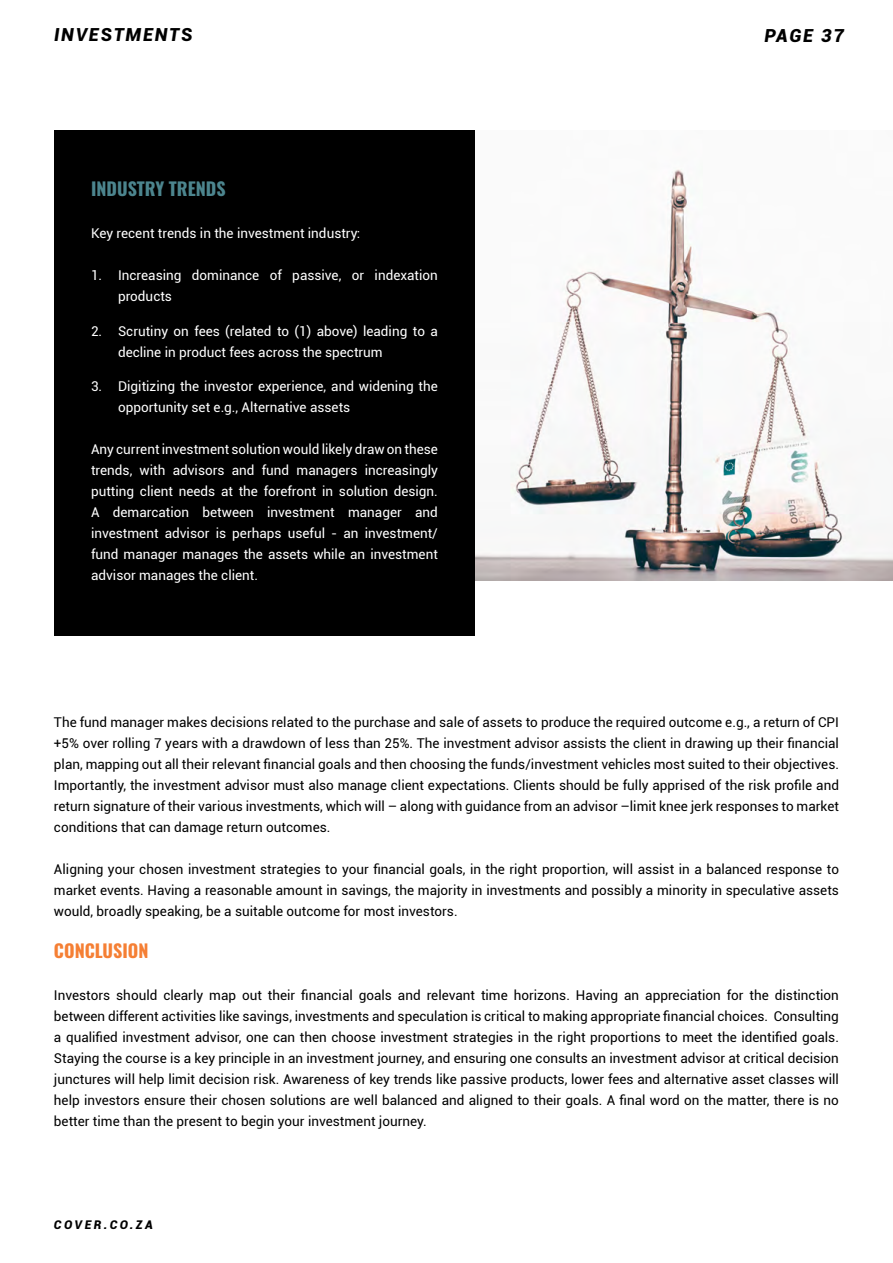
<style>
.page{position:relative;width:893px;height:1263px;background:#fff}
.page>*{position:absolute;margin:0;border:0;box-sizing:border-box;transform-origin:0 0}
.t1{font:italic 900 18px "Roboto";letter-spacing:.1em;color:#000}
.t2{font:700 18px "Oswald";color:#4c858e}
.t3{font:700 18px "Oswald";color:#f57f34}
.t4{font:13.5px/21px "Roboto";color:#000;text-align:justify}
.t5{font:13.5px/21px "Roboto";color:#fff}
.t6{font:italic 900 12px "Roboto";letter-spacing:.2em;color:#000}
</style>
<div class="page">
<img style="left:475px;top:169px;width:418px;height:411px">
<div style="left:54px;top:130px;width:421px;height:506px;background:#000"></div>
<h1 class="t1" style="left:54px;top:21px;width:140px">INVESTMENTS</h1>
<h1 class="t2" style="left:91px;top:180px;width:136px">INDUSTRY TRENDS</h1>
<p class="t5" style="left:91px;top:222px;width:271px">Key recent trends in the investment industry:</p>
<p class="t5" style="left:118px;top:264px;width:321px;text-indent:-27px">1. Increasing dominance of passive, or indexation products</p>
<p class="t5" style="left:118px;top:320px;width:321px;text-indent:-27px">2. Scrutiny on fees (related to (1) above) leading to a decline in product fees across the spectrum</p>
<p class="t5" style="left:118px;top:375px;width:321px;text-indent:-27px">3. Digitizing the investor experience, and widening the opportunity set e.g., Alternative assets</p>
<p class="t5" style="left:91px;top:439px;width:348px;text-align:justify">Any current investment solution would likely draw on these trends, with advisors and fund managers increasingly putting client needs at the forefront in solution design.<br>A demarcation between investment manager and investment advisor is perhaps useful - an investment/ fund manager manages the assets while an investment advisor manages the client.</p>
<h1 class="t1" style="left:764px;top:23px;width:81px">PAGE 37</h1>
<p class="t4" style="left:54px;top:711px;width:786px">The fund manager makes decisions related to the purchase and sale of assets to produce the required outcome e.g., a return of CPI +5% over rolling 7 years with a drawdown of less than 25%. The investment advisor assists the client in drawing up their financial plan, mapping out all their relevant financial goals and then choosing the funds/investment vehicles most suited to their objectives.<br>Importantly, the investment advisor must also manage client expectations. Clients should be fully apprised of the risk profile and return signature of their various investments, which will – along with guidance from an advisor –limit knee jerk responses to market conditions that can damage return outcomes.</p>
<p class="t4" style="left:54px;top:858px;width:786px">Aligning your chosen investment strategies to your financial goals, in the right proportion, will assist in a balanced response to market events. Having a reasonable amount in savings, the majority in investments and possibly a minority in speculative assets would, broadly speaking, be a suitable outcome for most investors.</p>
<h1 class="t3" style="left:54px;top:941px;width:96px">CONCLUSION</h1>
<p class="t4" style="left:54px;top:984px;width:786px">Investors should clearly map out their financial goals and relevant time horizons. Having an appreciation for the distinction between different activities like savings, investments and speculation is critical to making appropriate financial choices. Consulting a qualified investment advisor, one can then choose investment strategies in the right proportions to meet the identified goals.<br>Staying the course is a key principle in an investment journey, and ensuring one consults an investment advisor at critical decision junctures will help limit decision risk. Awareness of key trends like passive products, lower fees and alternative asset classes will help investors ensure their chosen solutions are well balanced and aligned to their goals. A final word on the matter, there is no better time than the present to begin your investment journey.</p>
<p class="t6" style="left:54px;top:1216px;width:100px">COVER.CO.ZA</p>
</div>
